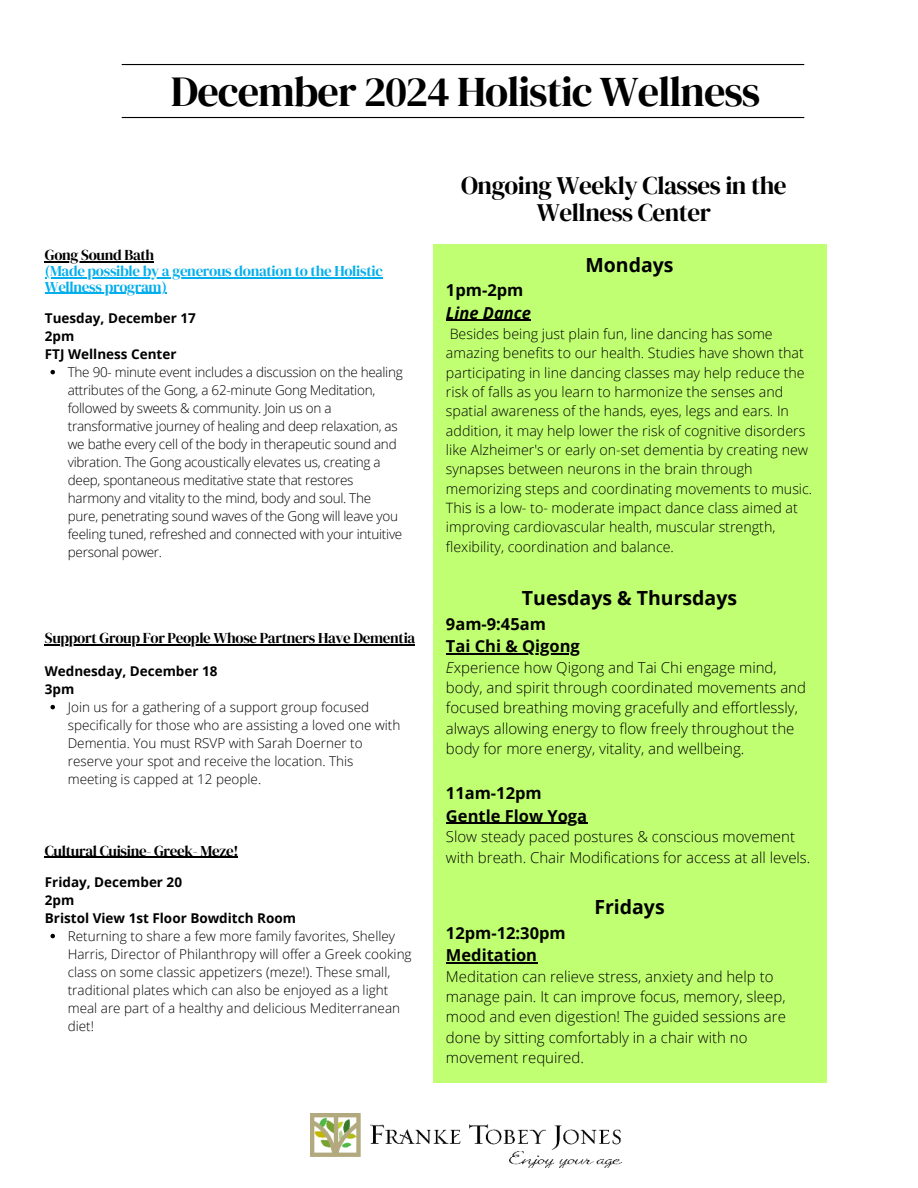
<style>
.page{position:relative;width:918px;height:1188px;background:#fff}
.page>*{position:absolute;margin:0;border:0;box-sizing:border-box;transform-origin:0 0}
.t1{font:42.3px "DM Serif Display";letter-spacing:-.025em;color:#000}
.t2{font:25.2px/27px "DM Serif Display";letter-spacing:-.02em;color:#000;text-align:center}
.t3{font:700 19.5px "Open Sans";color:#000}
.t4{font:700 16.5px/22.5px "Open Sans";color:#000}
.t5{font:italic 700 16.5px "Open Sans";color:#000}
.t6{font:300 15px/20.4px "Open Sans";color:#000}
.t7{font:15px "DM Serif Display";letter-spacing:-.02em;color:#000}
.t8{font:15px/15.8px "DM Serif Display";letter-spacing:-.02em;color:#03aeed}
.t9{font:300 14.25px/19.4px "Open Sans";color:#000}
.t10{font:300 13.5px/18px "Open Sans";letter-spacing:-.02em;color:#000}
.t11{font:300 13.5px/18px "Open Sans";color:#000}
.t12{font:700 13.5px/18px "Open Sans";color:#000}
.s1{font-style:italic}
</style>
<div class="page">
<hr style="left:122px;top:64px;width:682px;height:1px;background:#000">
<hr style="left:122px;top:117px;width:682px;height:1px;background:#000">
<div style="left:433px;top:244px;width:393px;height:839px;background:#c1ff72"></div>
<img style="left:311px;top:1113px;width:310px;height:54px">
<hr style="left:446px;top:320px;width:85px;height:1px;background:#000">
<hr style="left:446px;top:653px;width:134px;height:1px;background:#000">
<hr style="left:446px;top:823px;width:141px;height:1px;background:#000">
<hr style="left:446px;top:962px;width:91px;height:1px;background:#000">
<svg style="left:50px;top:934px;width:5px;height:4px"></svg>
<hr style="left:45px;top:857px;width:193px;height:1px;background:#000">
<svg style="left:50px;top:705px;width:5px;height:4px"></svg>
<hr style="left:45px;top:644px;width:370px;height:1px;background:#000">
<svg style="left:50px;top:370px;width:5px;height:4px"></svg>
<hr style="left:45px;top:261px;width:109px;height:1px;background:#000">
<hr style="left:45px;top:277px;width:337px;height:1px;background:#03aeed">
<hr style="left:45px;top:293px;width:122px;height:1px;background:#03aeed">
<h1 class="t1" style="left:171px;top:67px;width:591px">December 2024 Holistic Wellness</h1>
<p class="t7" style="left:45px;top:246px;width:111px">Gong Sound Bath</p>
<p class="t8" style="left:45px;top:263px;width:339px">(Made possible by a generous donation to the Holistic<br>Wellness program)</p>
<p class="t12" style="left:45px;top:308px;width:152px">Tuesday, December 17<br>2pm<br>FTJ Wellness Center</p>
<p class="t10" style="left:68px;top:362px;width:336px">The 90- minute event includes a discussion on the healing attributes of the Gong, a 62-minute Gong Meditation, followed by sweets &amp; community. Join us on a transformative journey of healing and deep relaxation, as we bathe every cell of the body in therapeutic sound and vibration. The Gong acoustically elevates us, creating a deep, spontaneous meditative state that restores harmony and vitality to the mind, body and soul. The pure, penetrating sound waves of the Gong will leave you feeling tuned, refreshed and connected with your intuitive personal power.</p>
<p class="t7" style="left:45px;top:629px;width:372px">Support Group For People Whose Partners Have Dementia</p>
<p class="t12" style="left:45px;top:661px;width:174px">Wednesday, December 18<br>3pm</p>
<p class="t11" style="left:68px;top:697px;width:334px">Join us for a gathering of a support group focused specifically for those who are assisting a loved one with Dementia. You must RSVP with Sarah Doerner to reserve your spot and receive the location. This meeting is capped at 12 people.</p>
<p class="t7" style="left:45px;top:842px;width:195px">Cultural Cuisine- Greek- Meze!</p>
<p class="t12" style="left:45px;top:872px;width:253px">Friday, December 20<br>2pm<br>Bristol View 1st Floor Bowditch Room</p>
<p class="t11" style="left:68px;top:926px;width:345px">Returning to share a few more family favorites, Shelley Harris, Director of Philanthropy will offer a Greek cooking class on some classic appetizers (meze!). These small, traditional plates which can also be enjoyed as a light meal are part of a healthy and delicious Mediterranean diet!</p>
<h2 class="t2" style="left:461px;top:172px;width:327px">Ongoing Weekly Classes in the<br>Wellness Center</h2>
<h3 class="t3" style="left:586px;top:251px;width:90px">Mondays</h3>
<p class="t4" style="left:446px;top:279px;width:79px">1pm-2pm</p>
<p class="t5" style="left:446px;top:301px;width:86px">Line Dance</p>
<p class="t9" style="left:446px;top:324px;width:368px">Besides being just plain fun, line dancing has some amazing benefits to our health. Studies have shown that participating in line dancing classes may help reduce the risk of falls as you learn to harmonize the senses and spatial awareness of the hands, eyes, legs and ears. In addition, it may help lower the risk of cognitive disorders like Alzheimer's or early on-set dementia by creating new synapses between neurons in the brain through memorizing steps and coordinating movements to music.<br>This is a low- to- moderate impact dance class aimed at improving cardiovascular health, muscular strength, flexibility, coordination and balance.</p>
<h3 class="t3" style="left:522px;top:584px;width:217px">Tuesdays &amp; Thursdays</h3>
<p class="t4" style="left:446px;top:612px;width:135px">9am-9:45am<br>Tai Chi &amp; Qigong</p>
<p class="t6" style="left:446px;top:657px;width:362px"><span class="s1">E</span>xperience how Qigong and Tai Chi engage mind, body, and spirit through coordinated movements and focused breathing moving gracefully and effortlessly, always allowing energy to flow freely throughout the body for more energy, vitality, and wellbeing.</p>
<p class="t4" style="left:446px;top:782px;width:143px">11am-12pm<br>Gentle Flow Yoga</p>
<p class="t6" style="left:446px;top:826px;width:366px">Slow steady paced postures &amp; conscious movement with breath. Chair Modifications for access at all levels.</p>
<h3 class="t3" style="left:594px;top:893px;width:72px">Fridays</h3>
<p class="t4" style="left:446px;top:921px;width:121px">12pm-12:30pm<br>Meditation</p>
<p class="t6" style="left:446px;top:966px;width:341px">Meditation can relieve stress, anxiety and help to manage pain. It can improve focus, memory, sleep, mood and even digestion! The guided sessions are done by sitting comfortably in a chair with no movement required.</p>
</div>
